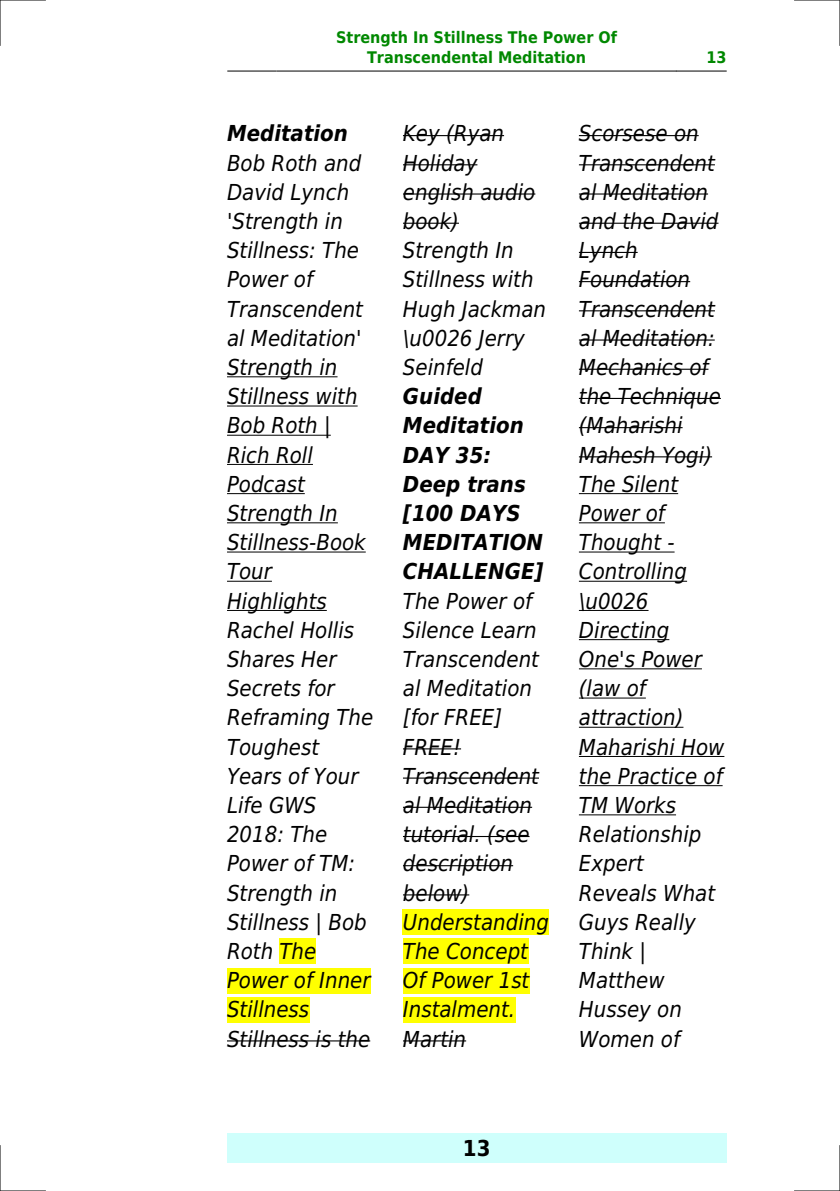
<style>
.page{position:relative;width:840px;height:1191px;background:#fff}
.page>*{position:absolute;margin:0;border:0;box-sizing:border-box;transform-origin:0 0}
.t1{font:italic 22px/29.2px "DejaVu Sans Condensed";color:#000}
.t2{font:italic 700 22px/29.2px "DejaVu Sans Condensed";color:#000}
.t3{font:700 22px "DejaVu Sans Condensed";color:#000}
.t4{font:700 16px/19.2px "DejaVu Sans Condensed";color:#080;text-align:center}
</style>
<div class="page">
<hr style="left:227px;top:71px;width:49px;height:1px;background:#000">
<hr style="left:277px;top:71px;width:398px;height:1px;background:#000">
<hr style="left:676px;top:71px;width:49px;height:1px;background:#000">
<div style="left:227px;top:1133px;width:499px;height:29px;background:#cffffc"></div>
<hr style="left:227px;top:376px;width:110px;height:1px;background:#000">
<hr style="left:227px;top:405px;width:130px;height:1px;background:#000">
<hr style="left:227px;top:435px;width:103px;height:1px;background:#000">
<hr style="left:227px;top:464px;width:86px;height:1px;background:#000">
<hr style="left:227px;top:493px;width:77px;height:1px;background:#000">
<hr style="left:227px;top:522px;width:110px;height:1px;background:#000">
<hr style="left:227px;top:551px;width:138px;height:1px;background:#000">
<hr style="left:227px;top:581px;width:45px;height:1px;background:#000">
<hr style="left:227px;top:610px;width:99px;height:1px;background:#000">
<div style="left:279px;top:938px;width:37px;height:26px;background:#ff0"></div>
<div style="left:227px;top:967px;width:143px;height:26px;background:#ff0"></div>
<div style="left:227px;top:997px;width:82px;height:25px;background:#ff0"></div>
<hr style="left:227px;top:1040px;width:143px;height:1px;background:#000">
<hr style="left:403px;top:135px;width:101px;height:1px;background:#000">
<hr style="left:403px;top:164px;width:74px;height:1px;background:#000">
<hr style="left:403px;top:193px;width:132px;height:2px;background:#000">
<hr style="left:403px;top:223px;width:55px;height:1px;background:#000">
<hr style="left:403px;top:748px;width:58px;height:1px;background:#000">
<hr style="left:403px;top:777px;width:135px;height:1px;background:#000">
<hr style="left:403px;top:806px;width:129px;height:2px;background:#000">
<hr style="left:403px;top:836px;width:126px;height:1px;background:#000">
<hr style="left:403px;top:865px;width:110px;height:1px;background:#000">
<hr style="left:403px;top:894px;width:66px;height:1px;background:#000">
<div style="left:403px;top:909px;width:145px;height:26px;background:#ff0"></div>
<div style="left:403px;top:938px;width:124px;height:26px;background:#ff0"></div>
<div style="left:403px;top:967px;width:126px;height:26px;background:#ff0"></div>
<div style="left:403px;top:997px;width:112px;height:25px;background:#ff0"></div>
<hr style="left:403px;top:1040px;width:63px;height:1px;background:#000">
<hr style="left:578px;top:135px;width:120px;height:1px;background:#000">
<hr style="left:578px;top:164px;width:136px;height:1px;background:#000">
<hr style="left:578px;top:193px;width:129px;height:2px;background:#000">
<hr style="left:578px;top:223px;width:140px;height:1px;background:#000">
<hr style="left:578px;top:252px;width:59px;height:1px;background:#000">
<hr style="left:578px;top:281px;width:111px;height:1px;background:#000">
<hr style="left:578px;top:310px;width:136px;height:1px;background:#000">
<hr style="left:578px;top:339px;width:136px;height:1px;background:#000">
<hr style="left:578px;top:369px;width:130px;height:1px;background:#000">
<hr style="left:578px;top:398px;width:142px;height:1px;background:#000">
<hr style="left:578px;top:427px;width:104px;height:1px;background:#000">
<hr style="left:578px;top:456px;width:133px;height:1px;background:#000">
<hr style="left:578px;top:493px;width:99px;height:1px;background:#000">
<hr style="left:578px;top:522px;width:86px;height:1px;background:#000">
<hr style="left:578px;top:551px;width:96px;height:1px;background:#000">
<hr style="left:578px;top:581px;width:108px;height:1px;background:#000">
<hr style="left:578px;top:610px;width:70px;height:1px;background:#000">
<hr style="left:578px;top:639px;width:91px;height:1px;background:#000">
<hr style="left:578px;top:668px;width:123px;height:1px;background:#000">
<hr style="left:578px;top:697px;width:67px;height:1px;background:#000">
<hr style="left:578px;top:727px;width:105px;height:1px;background:#000">
<hr style="left:578px;top:756px;width:146px;height:1px;background:#000">
<hr style="left:578px;top:785px;width:144px;height:1px;background:#000">
<hr style="left:578px;top:814px;width:97px;height:1px;background:#000">
<hr style="left:0;top:0;width:45px;height:1px;background:#000">
<hr style="left:794px;top:0;width:45px;height:1px;background:#000">
<hr style="left:0;top:1190px;width:45px;height:1px;background:#000">
<hr style="left:794px;top:1190px;width:45px;height:1px;background:#000">
<hr style="left:0;top:0;width:1px;height:45px;background:#000">
<hr style="left:0;top:1145px;width:1px;height:46px;background:#000">
<hr style="left:839px;top:0;width:1px;height:45px;background:#000">
<hr style="left:839px;top:1145px;width:1px;height:46px;background:#000">
<p class="t4" style="left:336px;top:28px;width:282px">Strength In Stillness The Power Of<br>Transcendental Meditation</p>
<p class="t4" style="left:706px;top:48px;width:22px">13</p>
<p class="t2" style="left:227px;top:119px;width:122px">Meditation</p>
<p class="t1" style="left:227px;top:148px;width:148px">Bob Roth and<br>David Lynch 'Strength in<br>Stillness: The<br>Power of<br>Transcendent al Meditation'<br>Strength in<br>Stillness with<br>Bob Roth |<br>Rich Roll<br>Podcast<br>Strength In<br>Stillness-Book<br>Tour<br>Highlights<br>Rachel Hollis<br>Shares Her<br>Secrets for<br>Reframing The<br>Toughest<br>Years of Your<br>Life GWS<br>2018: The<br>Power of TM:<br>Strength in<br>Stillness | Bob<br>Roth The<br>Power of Inner<br>Stillness<br>Stillness is the</p>
<p class="t1" style="left:403px;top:119px;width:145px">Key (Ryan<br>Holiday english audio book)<br>Strength In<br>Stillness with<br>Hugh Jackman \u0026 Jerry<br>Seinfeld</p>
<p class="t2" style="left:403px;top:382px;width:142px">Guided<br>Meditation<br>DAY 35:<br>Deep trans [100 DAYS<br>MEDITATION<br>CHALLENGE]</p>
<p class="t1" style="left:403px;top:586px;width:147px">The Power of<br>Silence Learn<br>Transcendent al Meditation [for FREE]<br>FREE!<br>Transcendent al Meditation tutorial. (see description below)<br>Understanding<br>The Concept<br>Of Power 1st<br>Instalment.<br>Martin</p>
<p class="t1" style="left:578px;top:119px;width:147px">Scorsese on<br>Transcendent al Meditation and the David<br>Lynch<br>Foundation<br>Transcendent al Meditation:<br>Mechanics of the Technique (Maharishi<br>Mahesh Yogi)<br>The Silent<br>Power of<br>Thought -<br>Controlling \u0026<br>Directing<br>One's Power (law of attraction)<br>Maharishi How the Practice of<br>TM Works<br>Relationship<br>Expert<br>Reveals What<br>Guys Really<br>Think |<br>Matthew<br>Hussey on<br>Women of</p>
<p class="t3" style="left:462px;top:1135px;width:29px">13</p>
</div>
